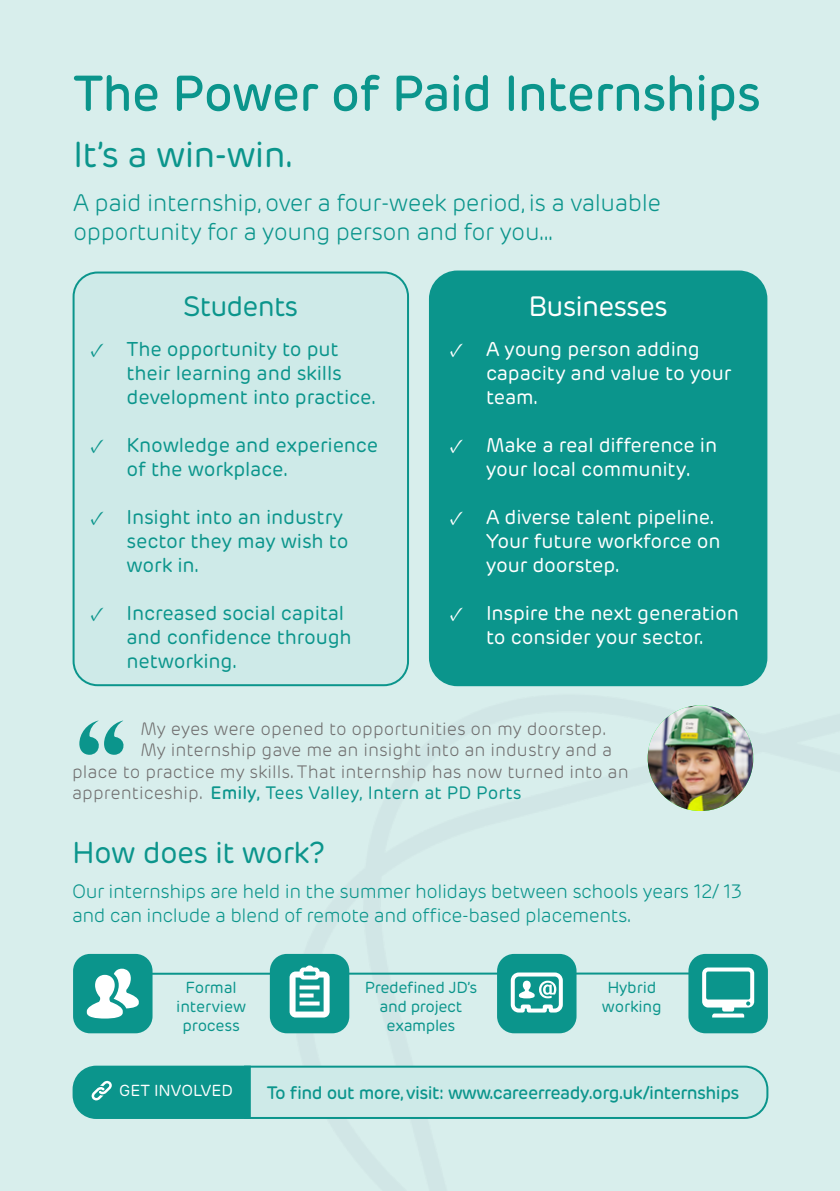
<style>
.page{position:relative;width:840px;height:1191px;background:#fff}
.page>*{position:absolute;margin:0;border:0;box-sizing:border-box;transform-origin:0 0}
.t1{font:500 50px "Rubrik New";letter-spacing:-.02em;color:#0b958c}
.t2{font:36px "Rubrik New";letter-spacing:-.02em;color:#0b958c}
.t3{font:30px "Rubrik New";letter-spacing:-.02em;color:#0b958c}
.t4{font:28px "Rubrik New";letter-spacing:-.03em;color:#fff}
.t5{font:28px "Rubrik New";letter-spacing:-.03em;color:#0b958c}
.t6{font:300 24px/28.8px "Rubrik New";letter-spacing:-.02em;color:#0b958c}
.t7{font:20px/24px "Rubrik New";letter-spacing:-.01em;color:#0b958c}
.t8{font:20px/24px "Rubrik New";letter-spacing:-.01em;color:#fff}
.t9{font:300 19.4px/23.2px "Rubrik New";letter-spacing:-.025em;color:#0b958c}
.t10{font:300 18px "Rubrik New";color:#706f6f}
.t11{font:500 18px "Rubrik New";letter-spacing:-.03em;color:#0b958c}
.t12{font:18px "Rubrik New";color:#0b958c}
.t13{font:16px/19.2px "Rubrik New";letter-spacing:-.015em;color:#0b958c;text-align:center}
.t14{font:16px "Rubrik New";color:#fff}
.s1{font-family:"Minion Pro"}
.s2{font-weight:300;color:#706f6f}
.s3{font-weight:500}
</style>
<div class="page">
<div style="left:0;top:0;width:839px;height:1191px;background:#d8eeec"></div>
<div style="left:74px;top:272px;width:334px;height:413px;background:#ceeae8;border-radius:24px"></div>
<div style="left:72px;top:271px;width:337px;height:415px;border:2px solid #0b958c;border-radius:24px"></div>
<div style="left:428px;top:270px;width:339px;height:416px;background:#0b958c;border-radius:28px"></div>
<img style="left:647px;top:705px;width:106px;height:106px;border-radius:53px">
<svg style="left:79px;top:720px;width:45px;height:34px"></svg>
<svg style="left:72px;top:1065px;width:697px;height:54px"></svg>
<div style="left:73px;top:954px;width:79px;height:79px;background:#0b958c;border-radius:17px"></div>
<div style="left:270px;top:954px;width:79px;height:79px;background:#0b958c;border-radius:17px"></div>
<div style="left:497px;top:954px;width:79px;height:79px;background:#0b958c;border-radius:17px"></div>
<div style="left:688px;top:954px;width:79px;height:79px;background:#0b958c;border-radius:17px"></div>
<hr style="left:147px;top:972px;width:547px;height:2px;background:#0b958c">
<svg style="left:87px;top:968px;width:52px;height:50px"></svg>
<svg style="left:289px;top:965px;width:40px;height:52px"></svg>
<svg style="left:510px;top:972px;width:53px;height:41px"></svg>
<svg style="left:702px;top:967px;width:51px;height:50px"></svg>
<h1 class="t1" style="left:73px;top:63px;width:689px">The Power of Paid Internships</h1>
<h2 class="t2" style="left:73px;top:133px;width:221px">It’s a win-win.</h2>
<p class="t6" style="left:73px;top:189px;width:589px">A paid internship, over a four-week period, is a valuable opportunity for a young person and for you...</p>
<h3 class="t5" style="left:183px;top:290px;width:116px">Students</h3>
<h3 class="t4" style="left:528px;top:290px;width:140px">Businesses</h3>
<p class="t7" style="left:126px;top:337px;width:250px;text-indent:-36px"><span class="s1">✓</span> The opportunity to put their learning and skills development into practice.</p>
<p class="t7" style="left:126px;top:433px;width:253px;text-indent:-36px"><span class="s1">✓</span> Knowledge and experience of the workplace.</p>
<p class="t7" style="left:126px;top:505px;width:223px;text-indent:-36px"><span class="s1">✓</span> Insight into an industry sector they may wish to work in.</p>
<p class="t7" style="left:126px;top:601px;width:226px;text-indent:-36px"><span class="s1">✓</span> Increased social capital and confidence through networking.</p>
<p class="t8" style="left:485px;top:337px;width:247px;text-indent:-36px"><span class="s1">✓</span> A young person adding capacity and value to your team.</p>
<p class="t8" style="left:449px;top:433px;width:268px;text-align:center"><span class="s1">✓</span> Make a real difference in your local community.</p>
<p class="t8" style="left:485px;top:505px;width:236px;text-indent:-36px"><span class="s1">✓</span> A diverse talent pipeline.<br>Your future workforce on your doorstep.</p>
<p class="t8" style="left:449px;top:601px;width:290px;text-align:center"><span class="s1">✓</span> Inspire the next generation to consider your sector.</p>
<p class="t10" style="left:140px;top:717px;width:467px">My eyes were opened to opportunities on my doorstep.</p>
<p class="t10" style="left:140px;top:739px;width:473px">My internship gave me an insight into an industry and a</p>
<p class="t10" style="left:72px;top:761px;width:558px">place to practice my skills. That internship has now turned into an</p>
<p class="t12" style="left:72px;top:782px;width:451px"><span class="s2">apprenticeship.</span> <span class="s3">Emily,</span> Tees Valley, Intern at PD Ports</p>
<h3 class="t3" style="left:72px;top:835px;width:255px">How does it work?</h3>
<p class="t9" style="left:72px;top:880px;width:671px">Our internships are held in the summer holidays between schools years 12/ 13 and can include a blend of remote and office-based placements.</p>
<p class="t13" style="left:176px;top:978px;width:71px">Formal interview process</p>
<p class="t13" style="left:364px;top:978px;width:114px">Predefined JD’s and project examples</p>
<p class="t13" style="left:601px;top:978px;width:61px">Hybrid working</p>
<p class="t14" style="left:119px;top:1080px;width:115px">GET INVOLVED</p>
<p class="t11" style="left:266px;top:1081px;width:474px">To find out more, visit: www.careerready.org.uk/internships</p>
</div>
